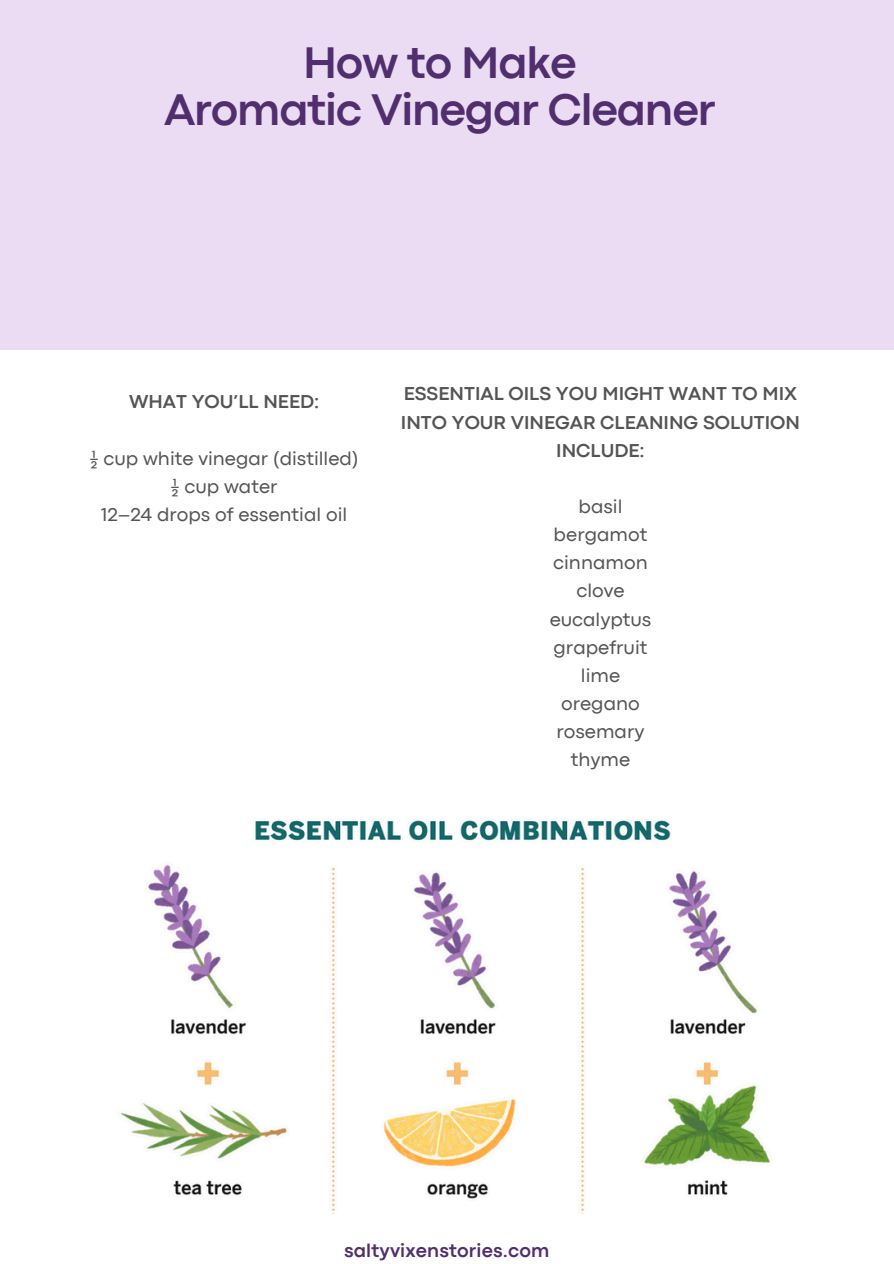
<style>
.page{position:relative;width:894px;height:1264px;background:#fff}
.page>*{position:absolute;margin:0;border:0;box-sizing:border-box;transform-origin:0 0}
.t1{font:700 46.2px "Codec Pro";letter-spacing:-.025em;color:#512e6e}
.t2{font:19.5px "Codec Pro";color:#545454}
.t3{font:700 19.5px/28.2px "Codec Pro";color:#545454;text-align:center}
.t4{font:700 19.5px "Codec Pro";letter-spacing:.01em;color:#512e6e}
</style>
<div class="page">
<div style="left:0;top:0;width:892px;height:349px;background:#ebdbf3"></div>
<img style="left:120px;top:820px;width:651px;height:392px">
<p class="t1" style="left:303px;top:46px;width:275px">How to Make</p>
<p class="t1" style="left:164px;top:94px;width:553px">Aromatic Vinegar Cleaner</p>
<h1 class="t3" style="left:129px;top:389px;width:192px">WHAT YOU’LL NEED:</h1>
<p class="t2" style="left:90px;top:451px;width:270px">½ cup white vinegar (distilled)</p>
<h2 class="t2" style="left:171px;top:479px;width:108px">½ cup water</h2>
<p class="t2" style="left:101px;top:507px;width:247px">12–24 drops of essential oil</p>
<p class="t3" style="left:401px;top:381px;width:400px">ESSENTIAL OILS YOU MIGHT WANT TO MIX<br>INTO YOUR VINEGAR CLEANING SOLUTION<br>INCLUDE:</p>
<p class="t2" style="left:578px;top:499px;width:46px">basil</p>
<p class="t2" style="left:553px;top:527px;width:95px">bergamot</p>
<p class="t2" style="left:553px;top:556px;width:96px">cinnamon</p>
<p class="t2" style="left:576px;top:584px;width:50px">clove</p>
<p class="t2" style="left:549px;top:612px;width:103px">eucalyptus</p>
<h2 class="t2" style="left:553px;top:640px;width:95px">grapefruit</h2>
<p class="t2" style="left:580px;top:668px;width:41px">lime</p>
<p class="t2" style="left:561px;top:696px;width:80px">oregano</p>
<p class="t2" style="left:556px;top:724px;width:89px">rosemary</p>
<p class="t2" style="left:570px;top:752px;width:61px">thyme</p>
<p class="t4" style="left:344px;top:1243px;width:207px">saltyvixenstories.com</p>
</div>
